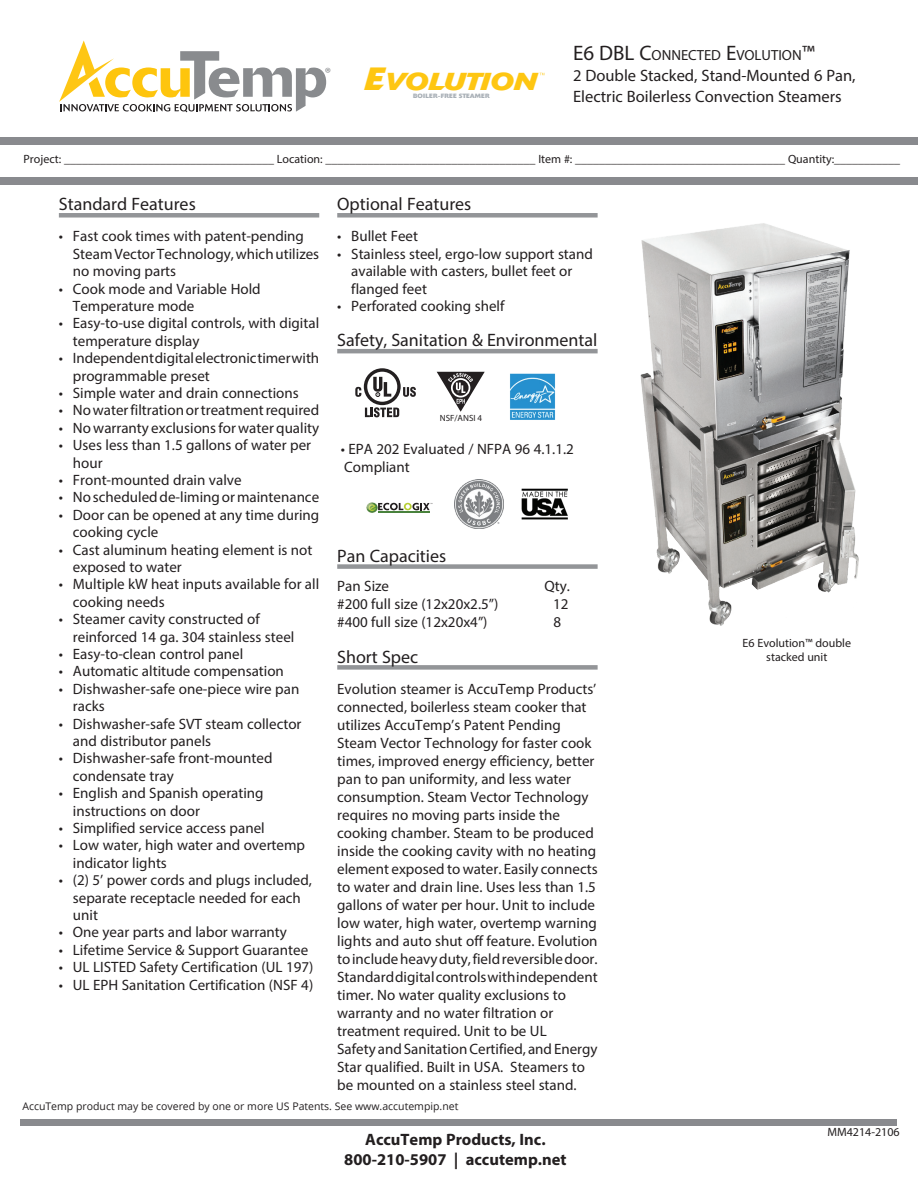
<style>
.page{position:relative;width:918px;height:1188px;background:#fff}
.page>*{position:absolute;margin:0;border:0;box-sizing:border-box;transform-origin:0 0}
.t1{font:italic 700 24.3px "Delta";letter-spacing:-.01em;color:#fec612;scale:1.16 1}
.t2{font:18px "Myriad Pro";color:#231f20}
.t3{font:16.5px/21px "Myriad Pro";color:#231f20}
.t4{font:700 16.5px/19.8px "Myriad Pro";color:#231f20;text-align:center}
.t5{font:15px/18px "Myriad Pro";color:#231f20}
.t6{font:14.7px "Myriad Pro";color:#231f20}
.t7{font:12px/14.4px "Myriad Pro";color:#231f20;text-align:center}
.t8{font:10.5px "Open Sans";color:#231f20}
.t9{font:9px "Myriad Pro";color:#231f20}
.t10{font:700 6.15px "Delta";letter-spacing:.02em;color:#a9b0b7;scale:1.05 1}
.s1{font-size:31.95px}
.s2{font-size:21px}
</style>
<div class="page">
<div style="left:59px;top:213px;width:260px;height:5px;background:#939598"></div>
<div style="left:337px;top:213px;width:261px;height:5px;background:#939598"></div>
<hr style="left:337px;top:349px;width:261px;height:4px;background:#939598">
<div style="left:337px;top:564px;width:261px;height:5px;background:#939598"></div>
<div style="left:337px;top:665px;width:261px;height:5px;background:#939598"></div>
<img style="left:510px;top:373px;width:46px;height:47px">
<hr style="left:378px;top:511px;width:52px;height:2px;background:#49823c">
<svg style="left:366px;top:502px;width:66px;height:10px"></svg>
<img style="left:640px;top:223px;width:219px;height:403px">
<svg style="left:437px;top:372px;width:48px;height:40px"></svg>
<img style="left:522px;top:489px;width:46px;height:30px">
<img style="left:455px;top:480px;width:49px;height:49px">
<svg style="left:365px;top:407px;width:34px;height:10px"></svg>
<svg style="left:403px;top:387px;width:13px;height:10px"></svg>
<svg style="left:364px;top:368px;width:37px;height:37px"></svg>
<div style="left:367px;top:372px;width:30px;height:30px;background:#fff;border-radius:50%"></div>
<svg style="left:373px;top:377px;width:18px;height:20px"></svg>
<svg style="left:355px;top:387px;width:6px;height:10px"></svg>
<div style="left:0;top:137px;width:918px;height:7px;background:#898a8e"></div>
<div style="left:0;top:178px;width:918px;height:7px;background:#898a8e"></div>
<div style="left:21px;top:1119px;width:876px;height:6px;background:#898a8e"></div>
<svg style="left:59px;top:40px;width:267px;height:72px"></svg>
<h1 class="t1" style="left:325px;top:66px;width:183px"><sup>®</sup> <span class="s1">E</span>VOLUTION</h1>
<p class="t10" style="left:413px;top:92px;width:75px">BOILER-FREE STEAMER</p>
<p class="t6" style="left:573px;top:46px;width:243px"><span class="s2">E6 DBL C</span>ONNECTED <span class="s2">E</span>VOLUTION<span class="s2">™</span></p>
<p class="t3" style="left:573px;top:65px;width:284px">2 Double Stacked, Stand-Mounted 6 Pan,<br>Electric Boilerless Convection Steamers</p>
<p class="t7" style="left:24px;top:152px;width:878px">Project: ___________________________________ Location: ___________________________________ Item #: ___________________________________ Quantity:___________</p>
<p class="t2" style="left:59px;top:193px;width:138px">Standard Features</p>
<p class="t5" style="left:73px;top:227px;width:248px;line-height:17.4px;text-indent:-14px">• Fast cook times with patent-pending<br>Steam Vector Technology, which utilizes no moving parts</p>
<p class="t5" style="left:73px;top:280px;width:189px;line-height:17.4px;text-indent:-14px">• Cook mode and Variable Hold<br>Temperature mode</p>
<p class="t5" style="left:73px;top:314px;width:248px;line-height:17.4px;text-indent:-14px">• Easy-to-use digital controls, with digital temperature display</p>
<p class="t5" style="left:73px;top:349px;width:248px;line-height:17.4px;text-indent:-14px">• Independent digital electronic timer with programmable preset</p>
<p class="t5" style="left:59px;top:384px;width:241px">• Simple water and drain connections</p>
<p class="t5" style="left:59px;top:401px;width:262px">• No water filtration or treatment required</p>
<p class="t5" style="left:59px;top:418px;width:262px">• No warranty exclusions for water quality</p>
<p class="t5" style="left:73px;top:436px;width:240px;line-height:17.4px;text-indent:-14px">• Uses less than 1.5 gallons of water per hour</p>
<p class="t5" style="left:59px;top:471px;width:184px">• Front-mounted drain valve</p>
<p class="t5" style="left:59px;top:488px;width:262px">• No scheduled de-liming or maintenance</p>
<p class="t5" style="left:73px;top:506px;width:248px;line-height:17.4px;text-indent:-14px">• Door can be opened at any time during cooking cycle</p>
<p class="t5" style="left:73px;top:541px;width:241px;line-height:17.4px;text-indent:-14px">• Cast aluminum heating element is not exposed to water</p>
<p class="t5" style="left:73px;top:575px;width:248px;line-height:17.4px;text-indent:-14px">• Multiple kW heat inputs available for all cooking needs</p>
<p class="t5" style="left:73px;top:610px;width:223px;line-height:17.4px;text-indent:-14px">• Steamer cavity constructed of reinforced 14 ga. 304 stainless steel</p>
<p class="t5" style="left:59px;top:645px;width:186px">• Easy-to-clean control panel</p>
<p class="t5" style="left:59px;top:662px;width:227px">• Automatic altitude compensation</p>
<p class="t5" style="left:73px;top:680px;width:228px;line-height:17.4px;text-indent:-14px">• Dishwasher-safe one-piece wire pan racks</p>
<p class="t5" style="left:73px;top:715px;width:230px;line-height:17.4px;text-indent:-14px">• Dishwasher-safe SVT steam collector and distributor panels</p>
<p class="t5" style="left:73px;top:749px;width:201px;line-height:17.4px;text-indent:-14px">• Dishwasher-safe front-mounted condensate tray</p>
<p class="t5" style="left:73px;top:784px;width:192px;line-height:17.4px;text-indent:-14px">• English and Spanish operating instructions on door</p>
<p class="t5" style="left:59px;top:819px;width:207px">• Simplified service access panel</p>
<p class="t5" style="left:73px;top:836px;width:234px;line-height:17.4px;text-indent:-14px">• Low water, high water and overtemp indicator lights</p>
<p class="t5" style="left:73px;top:871px;width:241px;line-height:17.4px;text-indent:-14px">• (2) 5’ power cords and plugs included, separate receptacle needed for each unit</p>
<p class="t5" style="left:59px;top:923px;width:230px">• One year parts and labor warranty</p>
<p class="t5" style="left:59px;top:940px;width:251px">• Lifetime Service &amp; Support Guarantee</p>
<p class="t5" style="left:59px;top:958px;width:256px">• UL LISTED Safety Certification (UL 197)</p>
<p class="t5" style="left:59px;top:975px;width:256px">• UL EPH Sanitation Certification (NSF 4)</p>
<p class="t2" style="left:337px;top:193px;width:136px">Optional Features</p>
<p class="t5" style="left:337px;top:227px;width:82px">• Bullet Feet</p>
<p class="t5" style="left:351px;top:245px;width:243px;line-height:17.4px;text-indent:-14px">• Stainless steel, ergo-low support stand available with casters, bullet feet or flanged feet</p>
<p class="t5" style="left:337px;top:297px;width:169px">• Perforated cooking shelf</p>
<p class="t2" style="left:337px;top:329px;width:262px">Safety, Sanitation &amp; Environmental</p>
<p class="t9" style="left:440px;top:412px;width:44px">NSF/ANSI 4</p>
<p class="t5" style="left:341px;top:439px;width:235px">• EPA 202 Evaluated / NFPA 96 4.1.1.2<br>Compliant</p>
<p class="t2" style="left:337px;top:545px;width:111px">Pan Capacities</p>
<p class="t5" style="left:337px;top:576px;width:53px">Pan Size</p>
<p class="t5" style="left:545px;top:576px;width:27px">Qty.</p>
<p class="t5" style="left:337px;top:594px;width:163px">#200 full size (12x20x2.5”)</p>
<p class="t5" style="left:553px;top:594px;width:17px">12</p>
<p class="t5" style="left:337px;top:612px;width:152px">#400 full size (12x20x4”)</p>
<p class="t5" style="left:553px;top:612px;width:9px">8</p>
<p class="t2" style="left:337px;top:645px;width:82px">Short Spec</p>
<p class="t5" style="left:337px;top:680px;width:262px">Evolution steamer is AccuTemp Products’ connected, boilerless steam cooker that utilizes AccuTemp’s Patent Pending Steam Vector Technology for faster cook times, improved energy efficiency, better pan to pan uniformity, and less water consumption. Steam Vector Technology requires no moving parts inside the cooking chamber. Steam to be produced inside the cooking cavity with no heating element exposed to water. Easily connects to water and drain line. Uses less than 1.5 gallons of water per hour. Unit to include low water, high water, overtemp warning lights and auto shut off feature. Evolution to include heavy duty, field reversible door.<br>Standard digital controls with independent timer. No water quality exclusions to warranty and no water filtration or treatment required. Unit to be UL<br>Safety and Sanitation Certified, and Energy Star qualified. Built in USA. Steamers to be mounted on a stainless steel stand.</p>
<p class="t8" style="left:22px;top:1099px;width:438px">AccuTemp product may be covered by one or more US Patents. See www.accutempip.net</p>
<p class="t4" style="left:344px;top:1129px;width:224px">AccuTemp Products, Inc.<br>800-210-5907 | accutemp.net</p>
<p class="t7" style="left:743px;top:635px;width:110px">E6 Evolution™ double stacked unit</p>
<p class="t7" style="left:827px;top:1125px;width:74px">MM4214-2106</p>
</div>
